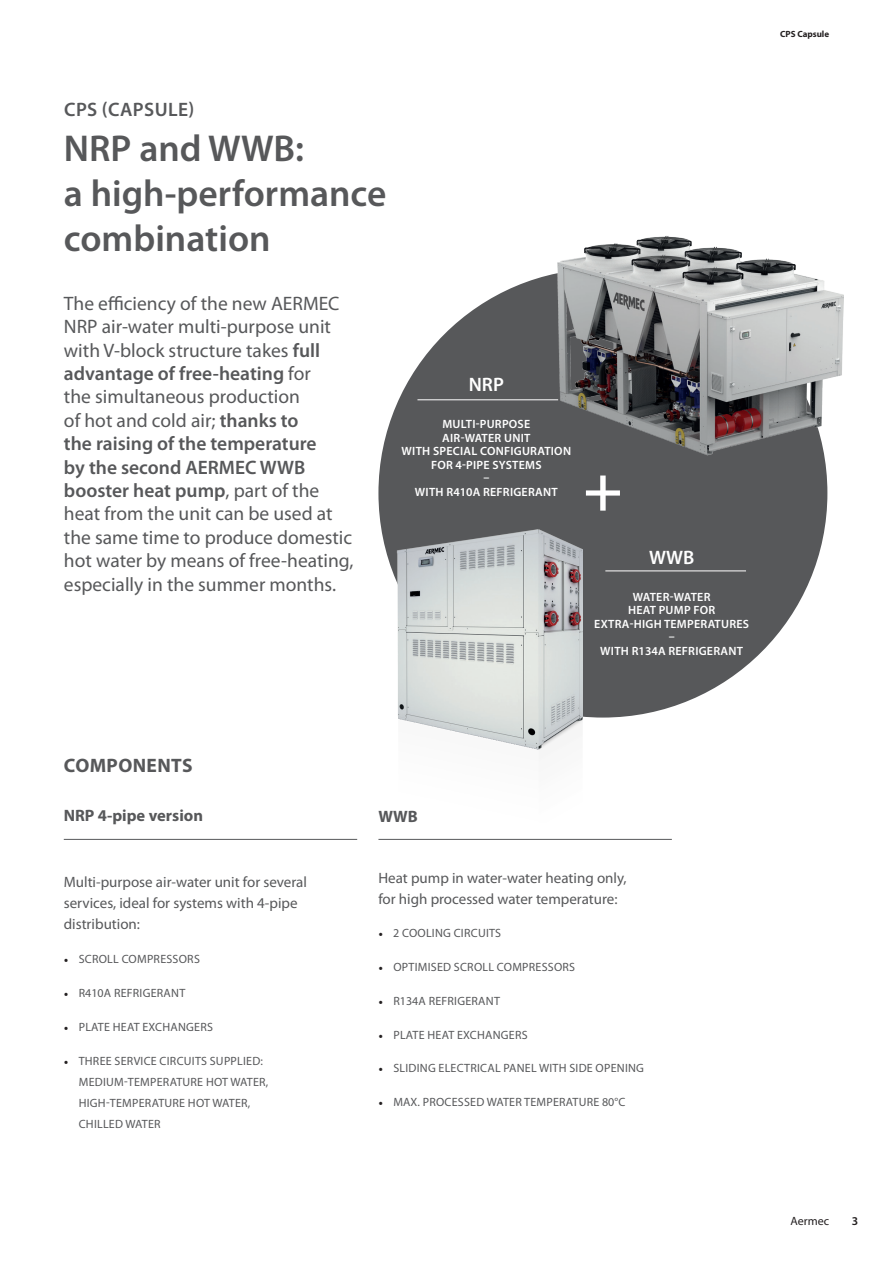
<style>
.page{position:relative;width:893px;height:1263px;background:#fff}
.page>*{position:absolute;margin:0;border:0;box-sizing:border-box;transform-origin:0 0}
.t1{font:600 37.5px/45px "Myriad Pro";color:#57585a}
.t2{font:19.5px/23.4px "Myriad Pro";color:#57585a}
.t3{font:600 19.5px "Myriad Pro";letter-spacing:.02em;color:#57585a}
.t4{font:700 19.5px "Myriad Pro";letter-spacing:.02em;color:#57585a}
.t5{font:600 19.5px "Myriad Pro";color:#fff}
.t6{font:700 16.5px "Myriad Pro";color:#57585a}
.t7{font:15px/21px "Myriad Pro";color:#57585a}
.t8{font:12px/21px "Myriad Pro";letter-spacing:.02em;color:#57585a}
.t9{font:600 12px/13.5px "Myriad Pro";letter-spacing:.02em;color:#fff;text-align:center}
.t10{font:12px "Myriad Pro";color:#231f20}
.t11{font:600 12px "Myriad Pro";color:#231f20}
.t12{font:700 9px "Myriad Pro";color:#231f20}
.s1{font-weight:600}
.s2{font-family:"Minion Pro";color:#231f20}
</style>
<div class="page">
<hr style="left:64px;top:839px;width:293px;height:1px;background:#57585a">
<div style="left:378px;top:269px;width:449px;height:448px;background:#57585a;border-radius:50%"></div>
<img style="left:394px;top:529px;width:189px;height:221px">
<svg style="left:586px;top:475px;width:34px;height:36px"></svg>
<hr style="left:417px;top:400px;width:141px;height:1px;background:#fff">
<hr style="left:605px;top:571px;width:141px;height:1px;background:#fff">
<img style="left:558px;top:236px;width:285px;height:226px">
<hr style="left:378px;top:839px;width:294px;height:1px;background:#57585a">
<p class="t3" style="left:64px;top:97px;width:132px">CPS (CAPSULE)</p>
<h1 class="t1" style="left:64px;top:125px;width:324px">NRP and WWB:<br>a high-performance combination</h1>
<p class="t2" style="left:64px;top:291px;width:291px">The efficiency of the new AERMEC<br>NRP air-water multi-purpose unit with V-block structure takes <span class="s1">full advantage of free-heating</span> for<br>the simultaneous production<br>of hot and cold air; <span class="s1">thanks to<br>the raising of the temperature<br>by the second AERMEC WWB booster heat pump</span>, part of the heat from the unit can be used at the same time to produce domestic hot water by means of free-heating, especially in the summer months.</p>
<p class="t5" style="left:469px;top:372px;width:37px">NRP</p>
<p class="t9" style="left:402px;top:417px;width:171px">MULTI-PURPOSE<br>AIR-WATER UNIT<br>WITH SPECIAL CONFIGURATION<br>FOR 4-PIPE SYSTEMS<br>–<br>WITH R410A REFRIGERANT</p>
<p class="t5" style="left:649px;top:545px;width:47px">WWB</p>
<p class="t9" style="left:594px;top:590px;width:156px">WATER-WATER<br>HEAT PUMP FOR<br>EXTRA-HIGH TEMPERATURES –<br>WITH R134A REFRIGERANT</p>
<p class="t12" style="left:780px;top:28px;width:51px">CPS Capsule</p>
<p class="t4" style="left:64px;top:753px;width:130px">COMPONENTS</p>
<p class="t6" style="left:64px;top:805px;width:141px">NRP 4-pipe version</p>
<p class="t7" style="left:64px;top:872px;width:245px">Multi-purpose air-water unit for several services, ideal for systems with 4-pipe distribution:</p>
<p class="t8" style="left:64px;top:948px;width:138px"><span class="s2">•</span> SCROLL COMPRESSORS</p>
<p class="t8" style="left:64px;top:982px;width:123px"><span class="s2">•</span> R410A REFRIGERANT</p>
<p class="t8" style="left:64px;top:1016px;width:151px"><span class="s2">•</span> PLATE HEAT EXCHANGERS</p>
<p class="t8" style="left:79px;top:1050px;width:191px;text-indent:-15px"><span class="s2">•</span> THREE SERVICE CIRCUITS SUPPLIED:<br>MEDIUM-TEMPERATURE HOT WATER,<br>HIGH-TEMPERATURE HOT WATER,<br>CHILLED WATER</p>
<p class="t6" style="left:378px;top:805px;width:41px">WWB</p>
<p class="t7" style="left:378px;top:867px;width:250px">Heat pump in water-water heating only, for high processed water temperature:</p>
<p class="t8" style="left:378px;top:922px;width:124px"><span class="s2">•</span> 2 COOLING CIRCUITS</p>
<p class="t8" style="left:379px;top:956px;width:198px"><span class="s2">•</span> OPTIMISED SCROLL COMPRESSORS</p>
<p class="t8" style="left:379px;top:990px;width:123px"><span class="s2">•</span> R134A REFRIGERANT</p>
<p class="t8" style="left:379px;top:1024px;width:151px"><span class="s2">•</span> PLATE HEAT EXCHANGERS</p>
<p class="t8" style="left:379px;top:1057px;width:267px"><span class="s2">•</span> SLIDING ELECTRICAL PANEL WITH SIDE OPENING</p>
<p class="t8" style="left:379px;top:1091px;width:248px"><span class="s2">•</span> MAX. PROCESSED WATER TEMPERATURE 80°C</p>
<p class="t10" style="left:791px;top:1213px;width:40px">Aermec</p>
<p class="t11" style="left:852px;top:1213px;width:8px">3</p>
</div>
